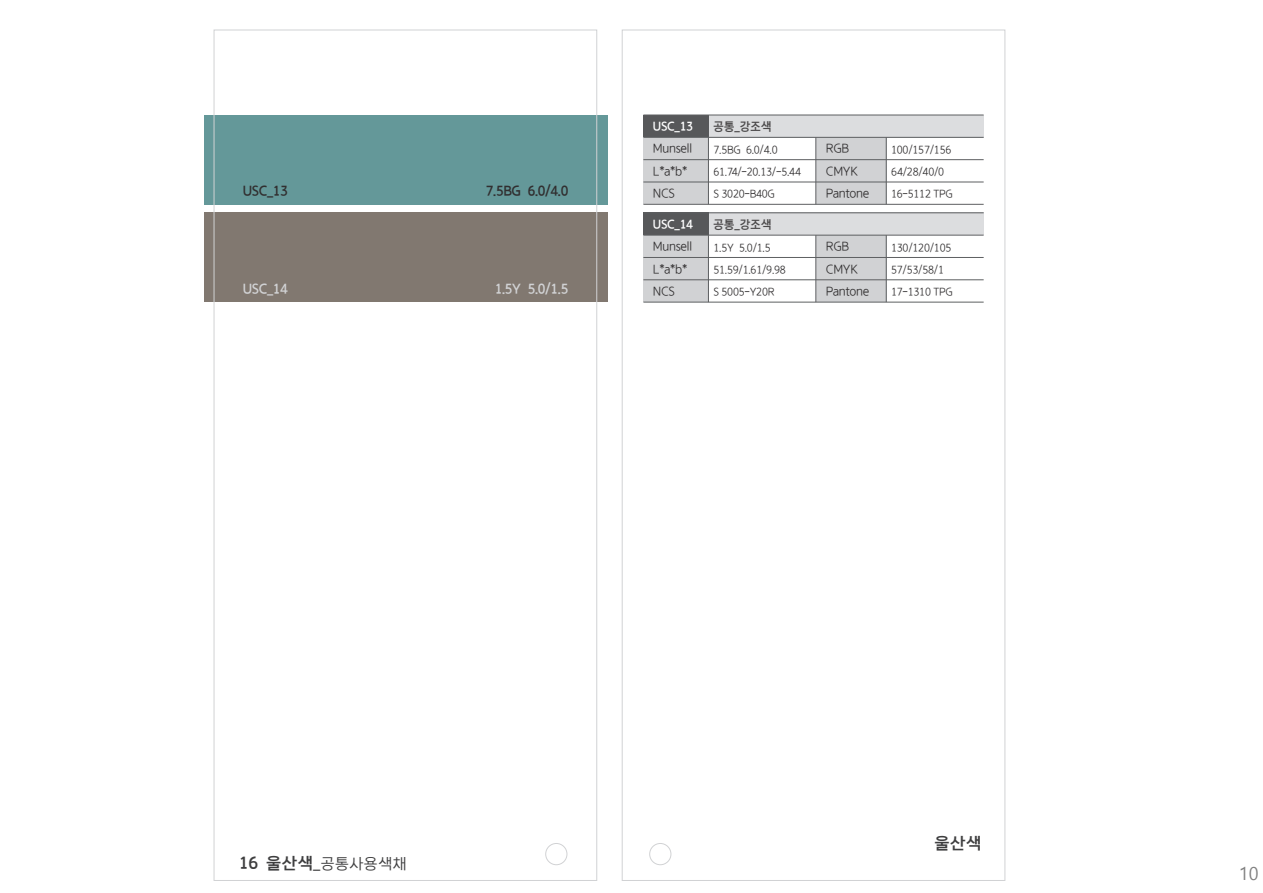
<style>
.page{position:relative;width:1263px;height:893px;background:#fff}
.page>*{position:absolute;margin:0;border:0;box-sizing:border-box;transform-origin:0 0}
.t1{font:18px "Malgun Gothic";color:#808080}
.t2{font:700 16.5px "Koddi UD On Gothic";color:#3e3e3f}
.t3{font:15px "Koddi UD On Gothic";color:#3e3e3f}
.t4{font:700 13.5px "Koddi UD On Gothic";letter-spacing:-.025em;color:#312f30;scale:.95 1}
.t5{font:700 13.5px "Koddi UD On Gothic";letter-spacing:-.025em;color:#d1d2d4;scale:.95 1}
.t6{font:12px/22.4px "Koddi UD On Gothic";letter-spacing:-.025em;color:#312f30;scale:.95 1}
.t7{font:700 12px "Koddi UD On Gothic";letter-spacing:-.025em;color:#fff;scale:.95 1}
.t8{font:700 12px "Koddi UD On Gothic";letter-spacing:-.025em;color:#4c4a4b;scale:.95 1}
.t9{font:10.5px/22.4px "Koddi UD On Gothic";letter-spacing:-.025em;color:#312f30;scale:.95 1}
.s1{font-weight:700;font-size:16.5px}
</style>
<div class="page">
<div style="left:204px;top:115px;width:403px;height:89px;background:#649899"></div>
<div style="left:204px;top:213px;width:403px;height:89px;background:#817870"></div>
<div style="left:709px;top:115px;width:275px;height:22px;background:#dcdddf"></div>
<div style="left:643px;top:115px;width:66px;height:22px;background:#57585a"></div>
<div style="left:709px;top:213px;width:275px;height:22px;background:#dcdddf"></div>
<div style="left:643px;top:213px;width:66px;height:22px;background:#57585a"></div>
<div style="left:816px;top:235px;width:70px;height:67px;background:#d1d2d4"></div>
<div style="left:816px;top:137px;width:70px;height:67px;background:#d1d2d4"></div>
<div style="left:643px;top:235px;width:65px;height:67px;background:#d1d2d4"></div>
<div style="left:643px;top:137px;width:65px;height:67px;background:#d1d2d4"></div>
<hr style="left:643px;top:235px;width:341px;height:1px;background:#5d5f61">
<hr style="left:643px;top:257px;width:341px;height:1px;background:#5d5f61">
<hr style="left:643px;top:279px;width:341px;height:1px;background:#5d5f61">
<hr style="left:643px;top:137px;width:341px;height:1px;background:#5d5f61">
<hr style="left:643px;top:159px;width:341px;height:1px;background:#5d5f61">
<hr style="left:643px;top:182px;width:341px;height:1px;background:#5d5f61">
<hr style="left:815px;top:235px;width:1px;height:67px;background:#5d5f61">
<hr style="left:815px;top:137px;width:1px;height:67px;background:#5d5f61">
<hr style="left:886px;top:235px;width:1px;height:67px;background:#5d5f61">
<hr style="left:886px;top:137px;width:1px;height:67px;background:#5d5f61">
<hr style="left:643px;top:212px;width:341px;height:1px;background:#5d5f61">
<hr style="left:643px;top:302px;width:341px;height:1px;background:#5d5f61">
<hr style="left:643px;top:115px;width:341px;height:1px;background:#5d5f61">
<hr style="left:643px;top:204px;width:341px;height:1px;background:#5d5f61">
<hr style="left:708px;top:235px;width:1px;height:67px;background:#5d5f61">
<hr style="left:708px;top:137px;width:1px;height:67px;background:#5d5f61">
<div style="left:545px;top:843px;width:22px;height:22px;border:1px solid #d1d2d4;border-radius:50%"></div>
<div style="left:649px;top:843px;width:22px;height:22px;border:1px solid #d1d2d4;border-radius:50%"></div>
<p class="t4" style="left:243px;top:183px;width:49px">USC_13</p>
<p class="t5" style="left:243px;top:280px;width:49px">USC_14</p>
<p class="t4" style="left:486px;top:183px;width:88px">7.5BG 6.0/4.0</p>
<p class="t5" style="left:495px;top:280px;width:79px">1.5Y 5.0/1.5</p>
<p class="t7" style="left:653px;top:119px;width:44px">USC_13</p>
<p class="t8" style="left:713px;top:119px;width:63px">공통_강조색</p>
<p class="t6" style="left:653px;top:137px;width:43px">Munsell<br>L*a*b*<br>NCS</p>
<p class="t9" style="left:713px;top:138px;width:69px">7.5BG 6.0/4.0</p>
<p class="t9" style="left:713px;top:183px;width:66px">S 3020-B40G</p>
<p class="t9" style="left:713px;top:161px;width:94px">61.74/-20.13/-5.44</p>
<p class="t7" style="left:653px;top:217px;width:44px">USC_14</p>
<p class="t8" style="left:713px;top:217px;width:63px">공통_강조색</p>
<p class="t6" style="left:653px;top:235px;width:43px">Munsell<br>L*a*b*<br>NCS</p>
<p class="t9" style="left:713px;top:236px;width:78px">1.5Y 5.0/1.5<br>51.59/1.61/9.98<br>S 5005-Y20R</p>
<p class="t6" style="left:826px;top:137px;width:47px">RGB<br>CMYK<br>Pantone</p>
<p class="t6" style="left:826px;top:235px;width:47px">RGB<br>CMYK<br>Pantone</p>
<p class="t9" style="left:891px;top:138px;width:66px">100/157/156<br>64/28/40/0<br>16-5112 TPG</p>
<p class="t9" style="left:891px;top:236px;width:66px">130/120/105<br>57/53/58/1<br>17-1310 TPG</p>
<h3 class="t3" style="left:239px;top:855px;width:170px"><span class="s1">16 울산색</span>_공통사용색채</h3>
<h2 class="t2" style="left:934px;top:832px;width:49px">울산색</h2>
<h1 class="t1" style="left:1239px;top:860px;width:21px">10</h1>
</div>
